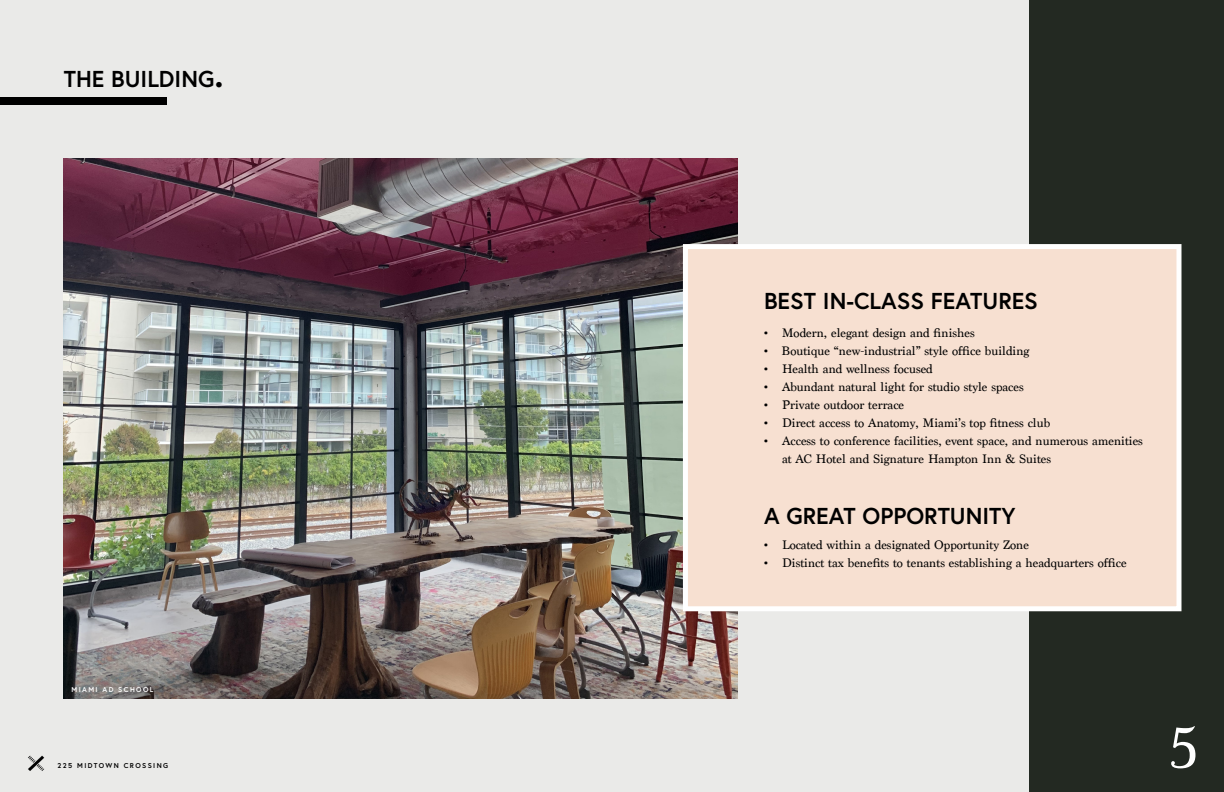
<style>
.page{position:relative;width:1224px;height:792px;background:#eaeae8}
.page>*{position:absolute;margin:0;border:0;box-sizing:border-box;transform-origin:0 0}
.t1{font:60px "Marion";color:#fff}
.t2{font:700 23px "Europa";color:#000}
.t3{font:13px/18px "Marion";color:#000}
.t4{font:700 7px "Europa";letter-spacing:.2em;color:#000}
.t5{font:700 7px "Europa";letter-spacing:.2em;color:#fff}
.s1{font-size:35px}
</style>
<div class="page">
<img style="left:64px;top:158px;width:673px;height:540px">
<div style="left:0;top:97px;width:166px;height:8px;background:#000"></div>
<div style="left:1030px;top:0;width:194px;height:792px;background:#232922"></div>
<div style="left:683px;top:244px;width:499px;height:367px;background:#f7e0d1;border:5px solid #fff"></div>
<h2 class="t2" style="left:64px;top:63px;width:161px">THE BUILDING<span class="s1">.</span></h2>
<p class="t5" style="left:72px;top:685px;width:83px">MIAMI AD SCHOOL</p>
<p class="t4" style="left:58px;top:760px;width:112px">225 MIDTOWN CROSSING</p>
<h2 class="t2" style="left:764px;top:285px;width:275px">BEST IN-CLASS FEATURES</h2>
<p class="t3" style="left:764px;top:324px;width:212px">• Modern, elegant design and finishes</p>
<p class="t3" style="left:764px;top:342px;width:267px">• Boutique “new-industrial” style office building</p>
<p class="t3" style="left:764px;top:360px;width:170px">• Health and wellness focused</p>
<p class="t3" style="left:764px;top:378px;width:261px">• Abundant natural light for studio style spaces</p>
<p class="t3" style="left:764px;top:396px;width:142px">• Private outdoor terrace</p>
<p class="t3" style="left:764px;top:414px;width:288px">• Direct access to Anatomy, Miami’s top fitness club</p>
<p class="t3" style="left:782px;top:432px;width:362px;text-indent:-18px">• Access to conference facilities, event space, and numerous amenities at AC Hotel and Signature Hampton Inn &amp; Suites</p>
<h2 class="t2" style="left:764px;top:501px;width:253px">A GREAT OPPORTUNITY</h2>
<p class="t3" style="left:764px;top:536px;width:266px">• Located within a designated Opportunity Zone</p>
<p class="t3" style="left:764px;top:554px;width:364px">• Distinct tax benefits to tenants establishing a headquarters office</p>
<h1 class="t1" style="left:1170px;top:712px;width:29px">5</h1>
</div>
